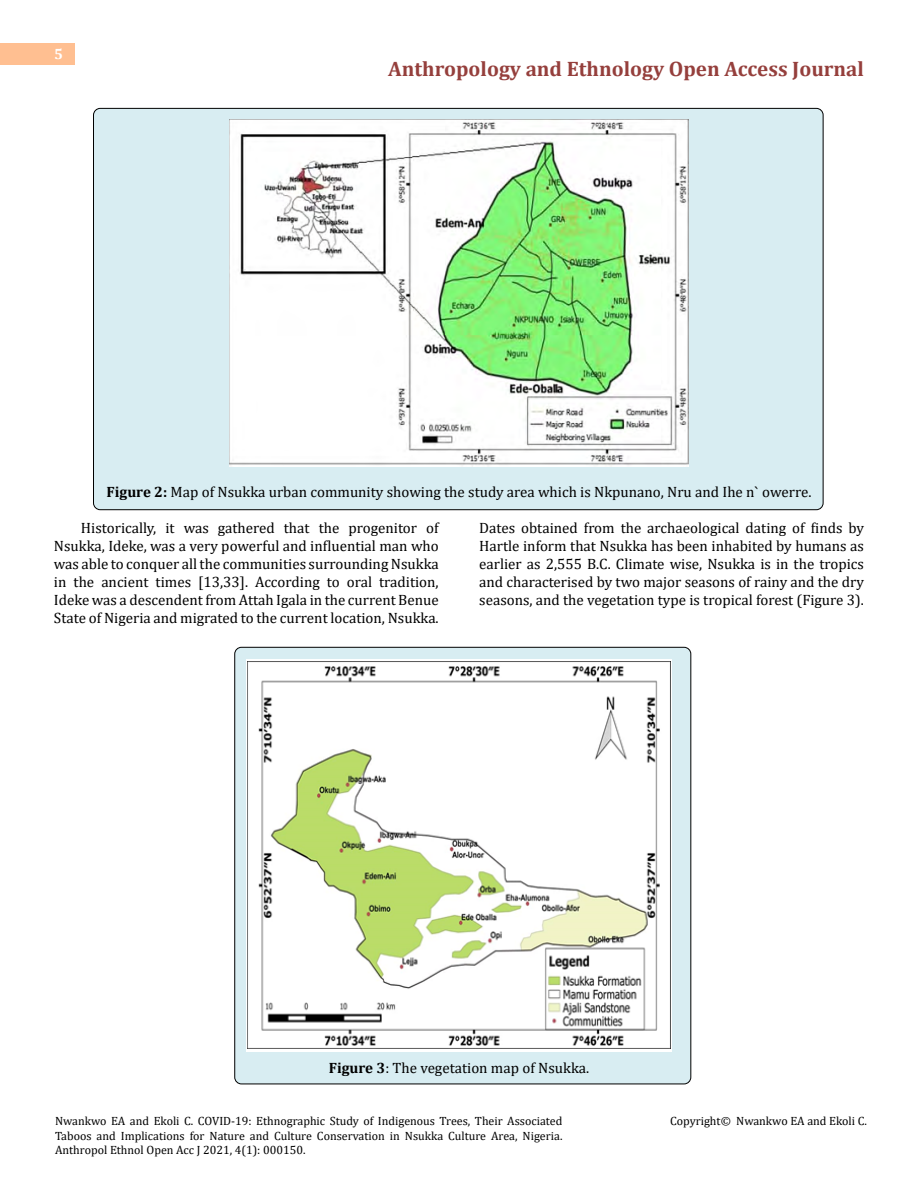
<style>
.page{position:relative;width:918px;height:1188px;background:#fff}
.page>*{position:absolute;margin:0;border:0;box-sizing:border-box;transform-origin:0 0}
.t1{font:700 21px "Cambria";color:#953f3c}
.t2{font:15px/18px "Cambria";color:#000;text-align:justify}
.t3{font:700 15px "Cambria";color:#fff}
.t4{font:12px/14.4px "Cambria";color:#000;text-align:justify}
.s1{font-weight:700}
</style>
<div class="page">
<div style="left:0;top:43px;width:75px;height:21px;background:#ffbf91"></div>
<div style="left:235px;top:647px;width:456px;height:437px;background:#d8edf2;border-radius:7px"></div>
<div style="left:94px;top:108px;width:729px;height:402px;background:#d8edf2;border-radius:7px"></div>
<img style="left:229px;top:119px;width:460px;height:348px">
<img style="left:246px;top:659px;width:426px;height:392px">
<p class="t3" style="left:54px;top:44px;width:10px">5</p>
<h1 class="t1" style="left:388px;top:54px;width:477px">Anthropology and Ethnology Open Access Journal</h1>
<p class="t2" style="left:107px;top:483px;width:706px"><span class="s1">Figure 2:</span> Map of Nsukka urban community showing the study area which is Nkpunano, Nru and Ihe n` owerre.</p>
<p class="t2" style="left:54px;top:519px;width:386px;text-indent:27px">Historically, it was gathered that the progenitor of Nsukka, Ideke, was a very powerful and influential man who was able to conquer all the communities surrounding Nsukka in the ancient times [13,33]. According to oral tradition, Ideke was a descendent from Attah Igala in the current Benue State of Nigeria and migrated to the current location, Nsukka.</p>
<p class="t2" style="left:479px;top:519px;width:386px">Dates obtained from the archaeological dating of finds by Hartle inform that Nsukka has been inhabited by humans as earlier as 2,555 B.C. Climate wise, Nsukka is in the tropics and characterised by two major seasons of rainy and the dry seasons, and the vegetation type is tropical forest (Figure 3).</p>
<p class="t2" style="left:329px;top:1059px;width:262px"><span class="s1">Figure 3</span>: The vegetation map of Nsukka.</p>
<p class="t4" style="left:55px;top:1114px;width:509px">Nwankwo EA and Ekoli C. COVID-19: Ethnographic Study of Indigenous Trees, Their Associated Taboos and Implications for Nature and Culture Conservation in Nsukka Culture Area, Nigeria.<br>Anthropol Ethnol Open Acc J 2021, 4(1): 000150.</p>
<p class="t4" style="left:670px;top:1114px;width:198px">Copyright© Nwankwo EA and Ekoli C.</p>
</div>
